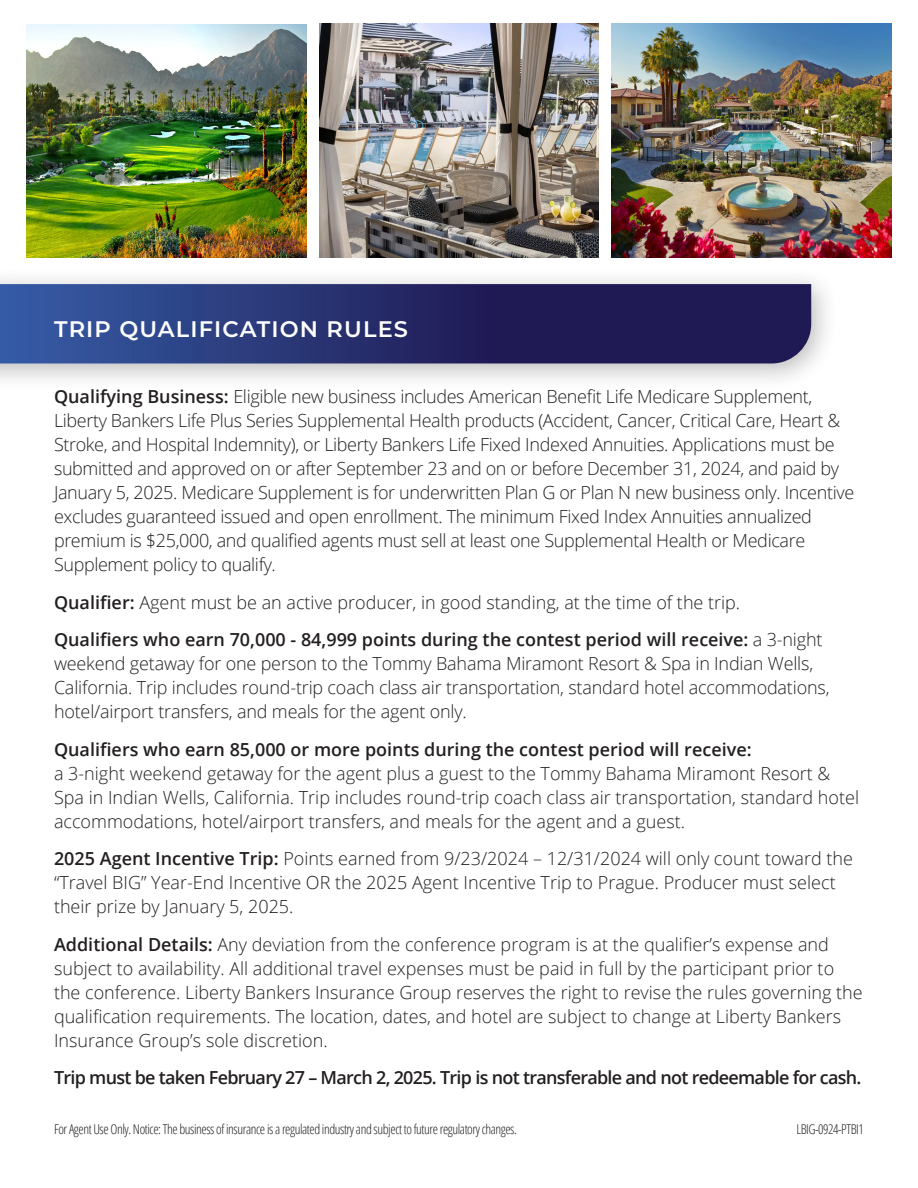
<style>
.page{position:relative;width:918px;height:1188px;background:#fff}
.page>*{position:absolute;margin:0;border:0;box-sizing:border-box;transform-origin:0 0}
.SUBHEAD{font:600 22.5px "Montserrat";letter-spacing:.05em;color:#fff}
.BODY{font:300 18px/24px "Open Sans";letter-spacing:-.01em;color:#231f20}
.BODY-2{font:600 18px "Open Sans";letter-spacing:-.04em;color:#231f20}
.DISCLAIMER{font:300 condensed 13.5px "Open Sans";letter-spacing:-.03em;color:#231f20}
.s1{font-weight:600}
</style>
<div class="page">
<img style="left:27px;top:24px;width:279px;height:233px">
<img style="left:612px;top:23px;width:279px;height:234px">
<img style="left:319px;top:23px;width:280px;height:234px">
<div style="left:0;top:267px;width:839px;height:124px;background:#231f20;opacity:.3"></div>
<svg style="left:0;top:284px;width:811px;height:80px;background:#28306e"></svg>
<p class="SUBHEAD" style="left:54px;top:313px;width:356px">TRIP QUALIFICATION RULES</p>
<p class="BODY" style="left:54px;top:384px;width:802px"><span class="s1">Qualifying Business:</span> Eligible new business includes American Benefit Life Medicare Supplement, Liberty Bankers Life Plus Series Supplemental Health products (Accident, Cancer, Critical Care, Heart &amp; Stroke, and Hospital Indemnity), or Liberty Bankers Life Fixed Indexed Annuities. Applications must be submitted and approved on or after September 23 and on or before December 31, 2024, and paid by January 5, 2025. Medicare Supplement is for underwritten Plan G or Plan N new business only. Incentive excludes guaranteed issued and open enrollment. The minimum Fixed Index Annuities annualized premium is $25,000, and qualified agents must sell at least one Supplemental Health or Medicare Supplement policy to qualify.</p>
<p class="BODY" style="left:54px;top:590px;width:688px"><span class="s1">Qualifier:</span> Agent must be an active producer, in good standing, at the time of the trip.</p>
<p class="BODY" style="left:54px;top:627px;width:777px"><span class="s1">Qualifiers who earn 70,000 - 84,999 points during the contest period will receive:</span> a 3-night weekend getaway for one person to the Tommy Bahama Miramont Resort &amp; Spa in Indian Wells, California. Trip includes round-trip coach class air transportation, standard hotel accommodations, hotel/airport transfers, and meals for the agent only.</p>
<p class="BODY" style="left:54px;top:737px;width:807px"><span class="s1">Qualifiers who earn 85,000 or more points during the contest period will receive:<br></span>a 3-night weekend getaway for the agent plus a guest to the Tommy Bahama Miramont Resort &amp; Spa in Indian Wells, California. Trip includes round-trip coach class air transportation, standard hotel accommodations, hotel/airport transfers, and meals for the agent and a guest.</p>
<p class="BODY" style="left:54px;top:846px;width:801px"><span class="s1">2025 Agent Incentive Trip:</span> Points earned from 9/23/2024 – 12/31/2024 will only count toward the “Travel BIG” Year-End Incentive OR the 2025 Agent Incentive Trip to Prague. Producer must select their prize by January 5, 2025.</p>
<p class="BODY" style="left:54px;top:932px;width:810px"><span class="s1">Additional Details:</span> Any deviation from the conference program is at the qualifier’s expense and subject to availability. All additional travel expenses must be paid in full by the participant prior to the conference. Liberty Bankers Insurance Group reserves the right to revise the rules governing the qualification requirements. The location, dates, and hotel are subject to change at Liberty Bankers Insurance Group’s sole discretion.</p>
<p class="BODY-2" style="left:54px;top:1065px;width:809px">Trip must be taken February 27 – March 2, 2025. Trip is not transferable and not redeemable for cash.</p>
<p class="DISCLAIMER" style="left:54px;top:1120px;width:464px">For Agent Use Only. Notice: The business of insurance is a regulated industry and subject to future regulatory changes.</p>
<p class="DISCLAIMER" style="left:796px;top:1120px;width:69px">LBIG-0924-PTBI1</p>
</div>
